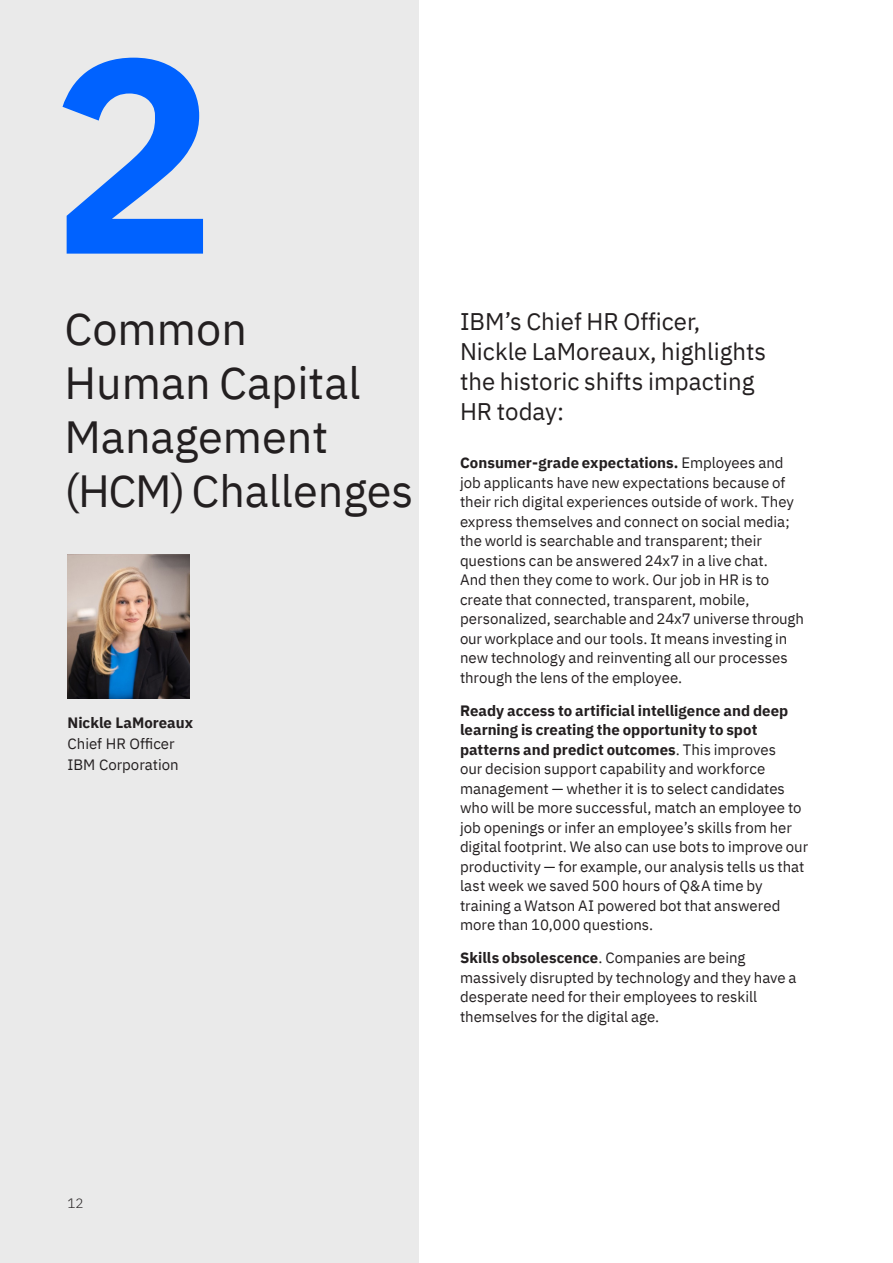
<style>
.page{position:relative;width:893px;height:1263px;background:#fff}
.page>*{position:absolute;margin:0;border:0;box-sizing:border-box;transform-origin:0 0}
.t1{font:700 276px "IBM Plex Sans";color:#0062ff}
.t2{font:45px/54px "IBM Plex Sans";color:#231f20}
.t3{font:24px/30px "IBM Plex Sans";color:#231f20}
.t4{font:15px/19.5px "IBM Plex Sans";color:#231f20}
.t5{font:700 15px "IBM Plex Sans";color:#231f20}
.t6{font:300 13.5px "IBM Plex Sans";color:#231f20}
.s1{font-weight:700}
</style>
<div class="page">
<div style="left:0;top:0;width:419px;height:1263px;background:#eaeaea"></div>
<img style="left:68px;top:555px;width:121px;height:144px">
<h1 class="t1" style="left:51px;top:-64px;width:167px">2</h1>
<h2 class="t2" style="left:64px;top:298px;width:351px">Common<br>Human Capital<br>Management (HCM) Challenges</h2>
<p class="t5" style="left:68px;top:710px;width:127px">Nickle LaMoreaux</p>
<p class="t4" style="left:68px;top:732px;width:113px;line-height:21px">Chief HR Officer<br>IBM Corporation</p>
<h3 class="t3" style="left:460px;top:304px;width:308px">IBM’s Chief HR Officer,<br>Nickle LaMoreaux, highlights the historic shifts impacting<br>HR today:</h3>
<p class="t4" style="left:460px;top:452px;width:345px"><span class="s1">Consumer-grade expectations.</span> Employees and job applicants have new expectations because of their rich digital experiences outside of work. They express themselves and connect on social media; the world is searchable and transparent; their questions can be answered 24x7 in a live chat.<br>And then they come to work. Our job in HR is to create that connected, transparent, mobile, personalized, searchable and 24x7 universe through our workplace and our tools. It means investing in new technology and reinventing all our processes through the lens of the employee.</p>
<p class="t4" style="left:460px;top:699px;width:350px"><span class="s1">Ready access to artificial intelligence and deep learning is creating the opportunity to spot patterns and predict outcomes</span>. This improves<br>our decision support capability and workforce management — whether it is to select candidates who will be more successful, match an employee to job openings or infer an employee’s skills from her digital footprint. We also can use bots to improve our productivity — for example, our analysis tells us that last week we saved 500 hours of Q&amp;A time by training a Watson AI powered bot that answered more than 10,000 questions.</p>
<p class="t4" style="left:460px;top:947px;width:338px"><span class="s1">Skills obsolescence</span>. Companies are being massively disrupted by technology and they have a desperate need for their employees to reskill themselves for the digital age.</p>
<p class="t6" style="left:67px;top:1193px;width:18px">12</p>
</div>
